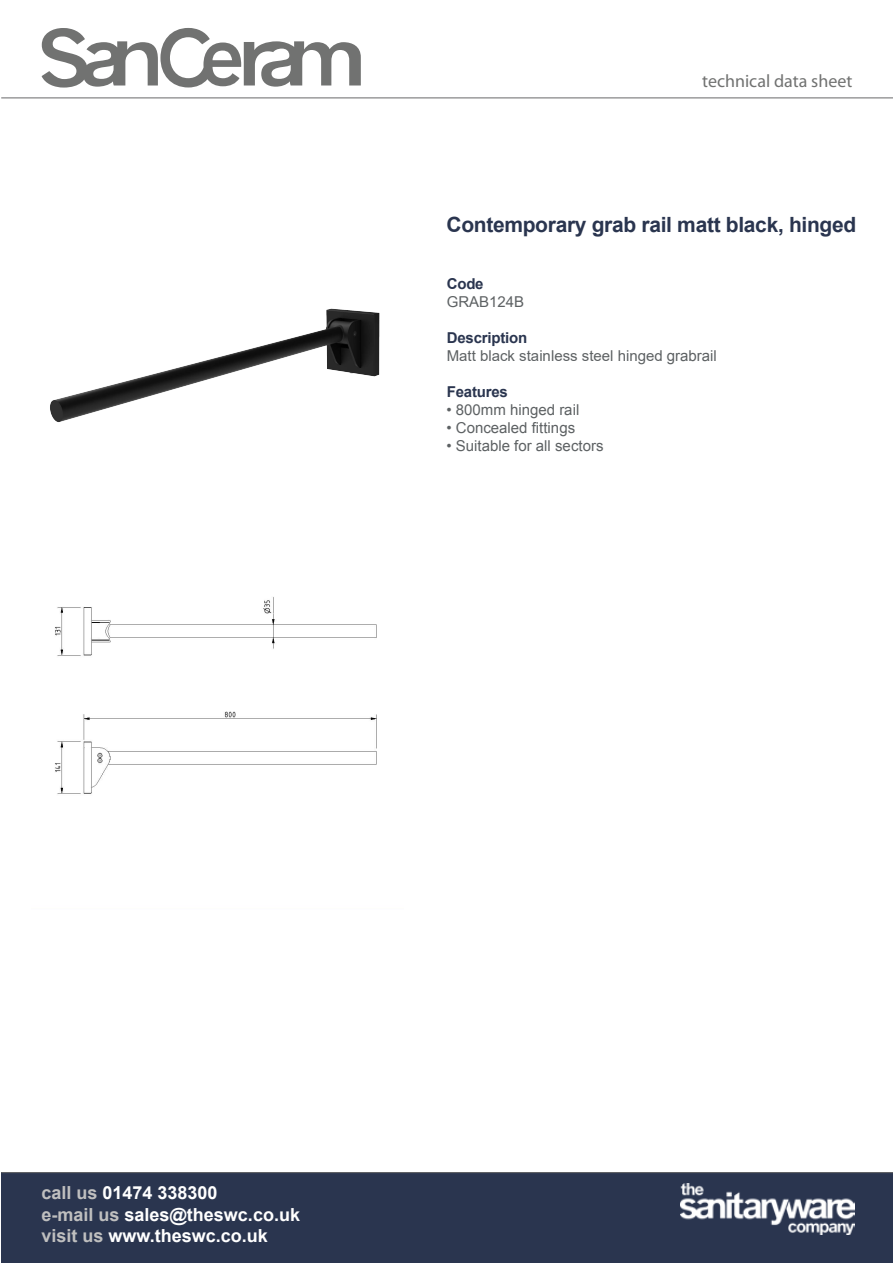
<style>
.page{position:relative;width:893px;height:1263px;background:#fff}
.page>*{position:absolute;margin:0;border:0;box-sizing:border-box;transform-origin:0 0}
.t1{font:700 21px "Arial";letter-spacing:-.015em;color:#2a354f}
.t2{font:700 18px/21.6px "Arial";color:#fff}
.t3{font:18px "Myriad Pro";color:#717271}
.t4{font:15px "Arial";color:#5d6163}
.t5{font:700 15px "Arial";letter-spacing:-.015em;color:#2a354f}
.s1{color:#bfbfbf}
</style>
<div class="page">
<div style="left:1px;top:1172px;width:892px;height:91px;background:#2a354f"></div>
<hr style="left:1px;top:1172px;width:892px;height:1px;background:#686869">
<hr style="left:1px;top:98px;width:892px;height:1px;background:#686869">
<svg style="left:42px;top:28px;width:319px;height:60px"></svg>
<img style="left:680px;top:1184px;width:174px;height:50px">
<img style="left:50px;top:308px;width:330px;height:114px">
<img style="left:55px;top:597px;width:322px;height:197px">
<p class="t3" style="left:702px;top:70px;width:152px">technical data sheet</p>
<h1 class="t1" style="left:446px;top:210px;width:411px">Contemporary grab rail matt black, hinged</h1>
<p class="t5" style="left:447px;top:273px;width:38px">Code</p>
<p class="t4" style="left:447px;top:292px;width:79px">GRAB124B</p>
<p class="t5" style="left:447px;top:327px;width:82px">Description</p>
<p class="t4" style="left:447px;top:345px;width:272px">Matt black stainless steel hinged grabrail</p>
<p class="t5" style="left:447px;top:381px;width:63px">Features</p>
<p class="t4" style="left:446px;top:400px;width:134px">• 800mm hinged rail</p>
<p class="t4" style="left:446px;top:418px;width:130px">• Concealed fittings</p>
<p class="t4" style="left:446px;top:436px;width:158px">• Suitable for all sectors</p>
<p class="t2" style="left:41px;top:1182px;width:260px"><span class="s1">call us</span> 01474 338300<br><span class="s1">e-mail us</span> sales@theswc.co.uk <span class="s1">visit us</span> www.theswc.co.uk</p>
</div>
